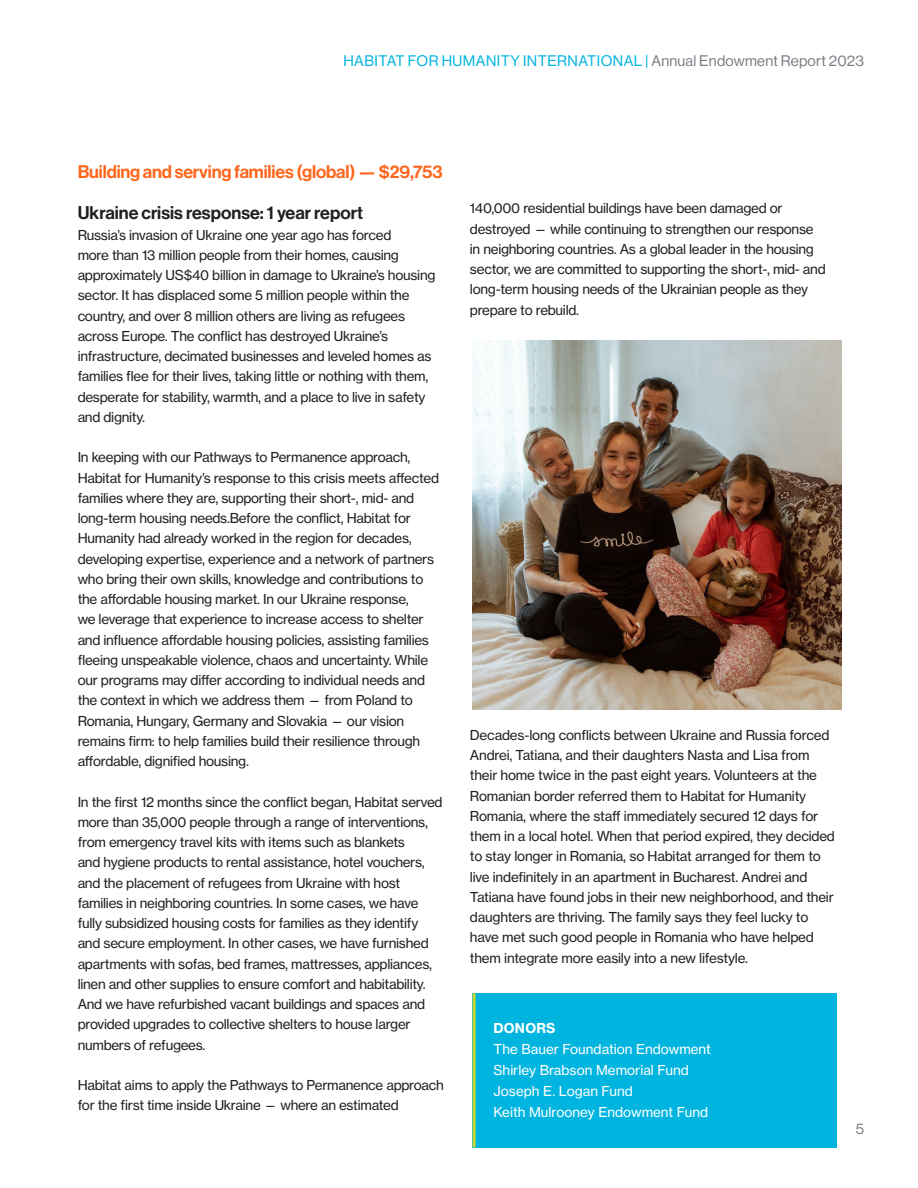
<style>
.page{position:relative;width:918px;height:1188px;background:#fff}
.page>*{position:absolute;margin:0;border:0;box-sizing:border-box;transform-origin:0 0}
.Heads_Orange{font:18px "N Haas Grotesk DS Pro 65 Md";letter-spacing:-.01em;color:#ff661c}
.Heads{font:18px "N Haas Grotesk DS Pro 65 Md";color:#231f20}
.t1{font:15px "N Haas Grotesk DS Pro 55 Rg";letter-spacing:.015em;color:#00b4e0}
.t2{font:15px "N Haas Grotesk DS Pro 55 Rg";color:#787d83}
.Body_Small{font:13.5px/20.2px "N Haas Grotesk TX Pro 55 Rg";letter-spacing:-.02em;color:#231f20}
.Body_Small_List_1{font:13.5px "N Haas Grotesk TX Pro 55 Rg";color:#fff}
.Subheads{font:13.5px "N Haas Grotesk TX Pro 75 Bd";letter-spacing:.015em;color:#fff}
.s1{color:#787d83}
</style>
<div class="page">
<div style="left:473px;top:993px;width:364px;height:155px;background:#00b4e0"></div>
<hr style="left:473px;top:993px;width:3px;height:155px;background:#c4d82d">
<img style="left:473px;top:340px;width:368px;height:370px">
<p class="t1" style="left:343px;top:53px;width:522px">HABITAT FOR HUMANITY INTERNATIONAL | <span class="s1">Annual Endowment Report 2023</span></p>
<p class="Heads_Orange" style="left:78px;top:161px;width:367px">Building and serving families (global) — $29,753</p>
<p class="Heads" style="left:78px;top:203px;width:287px">Ukraine crisis response: 1 year report</p>
<p class="Body_Small" style="left:78px;top:225px;width:359px">Russia’s invasion of Ukraine one year ago has forced<br>more than 13 million people from their homes, causing approximately US$40 billion in damage to Ukraine’s housing sector. It has displaced some 5 million people within the country, and over 8 million others are living as refugees across Europe. The conflict has destroyed Ukraine’s infrastructure, decimated businesses and leveled homes as families flee for their lives, taking little or nothing with them, desperate for stability, warmth, and a place to live in safety and dignity.</p>
<p class="Body_Small" style="left:78px;top:447px;width:363px">In keeping with our Pathways to Permanence approach, Habitat for Humanity’s response to this crisis meets affected families where they are, supporting their short-, mid- and long-term housing needs.Before the conflict, Habitat for Humanity had already worked in the region for decades, developing expertise, experience and a network of partners who bring their own skills, knowledge and contributions to the affordable housing market. In our Ukraine response,<br>we leverage that experience to increase access to shelter and influence affordable housing policies, assisting families fleeing unspeakable violence, chaos and uncertainty. While our programs may differ according to individual needs and the context in which we address them — from Poland to Romania, Hungary, Germany and Slovakia — our vision remains firm: to help families build their resilience through affordable, dignified housing.</p>
<p class="Body_Small" style="left:78px;top:792px;width:366px">In the first 12 months since the conflict began, Habitat served more than 35,000 people through a range of interventions, from emergency travel kits with items such as blankets<br>and hygiene products to rental assistance, hotel vouchers, and the placement of refugees from Ukraine with host families in neighboring countries. In some cases, we have fully subsidized housing costs for families as they identify and secure employment. In other cases, we have furnished apartments with sofas, bed frames, mattresses, appliances, linen and other supplies to ensure comfort and habitability.<br>And we have refurbished vacant buildings and spaces and provided upgrades to collective shelters to house larger numbers of refugees.</p>
<p class="Body_Small" style="left:78px;top:1075px;width:368px">Habitat aims to apply the Pathways to Permanence approach for the first time inside Ukraine — where an estimated</p>
<p class="Body_Small" style="left:470px;top:198px;width:357px">140,000 residential buildings have been damaged or destroyed — while continuing to strengthen our response in neighboring countries. As a global leader in the housing sector, we are committed to supporting the short-, mid- and long-term housing needs of the Ukrainian people as they prepare to rebuild.</p>
<p class="Body_Small" style="left:470px;top:725px;width:367px">Decades-long conflicts between Ukraine and Russia forced Andrei, Tatiana, and their daughters Nasta and Lisa from their home twice in the past eight years. Volunteers at the Romanian border referred them to Habitat for Humanity Romania, where the staff immediately secured 12 days for them in a local hotel. When that period expired, they decided to stay longer in Romania, so Habitat arranged for them to live indefinitely in an apartment in Bucharest. Andrei and Tatiana have found jobs in their new neighborhood, and their daughters are thriving. The family says they feel lucky to have met such good people in Romania who have helped them integrate more easily into a new lifestyle.</p>
<p class="Subheads" style="left:494px;top:1020px;width:63px">DONORS</p>
<p class="Body_Small_List_1" style="left:494px;top:1041px;width:219px">The Bauer Foundation Endowment</p>
<p class="Body_Small_List_1" style="left:494px;top:1062px;width:197px">Shirley Brabson Memorial Fund</p>
<p class="Body_Small_List_1" style="left:494px;top:1083px;width:141px">Joseph E. Logan Fund</p>
<p class="Body_Small_List_1" style="left:494px;top:1104px;width:216px">Keith Mulrooney Endowment Fund</p>
<p class="t2" style="left:856px;top:1120px;width:10px">5</p>
</div>
